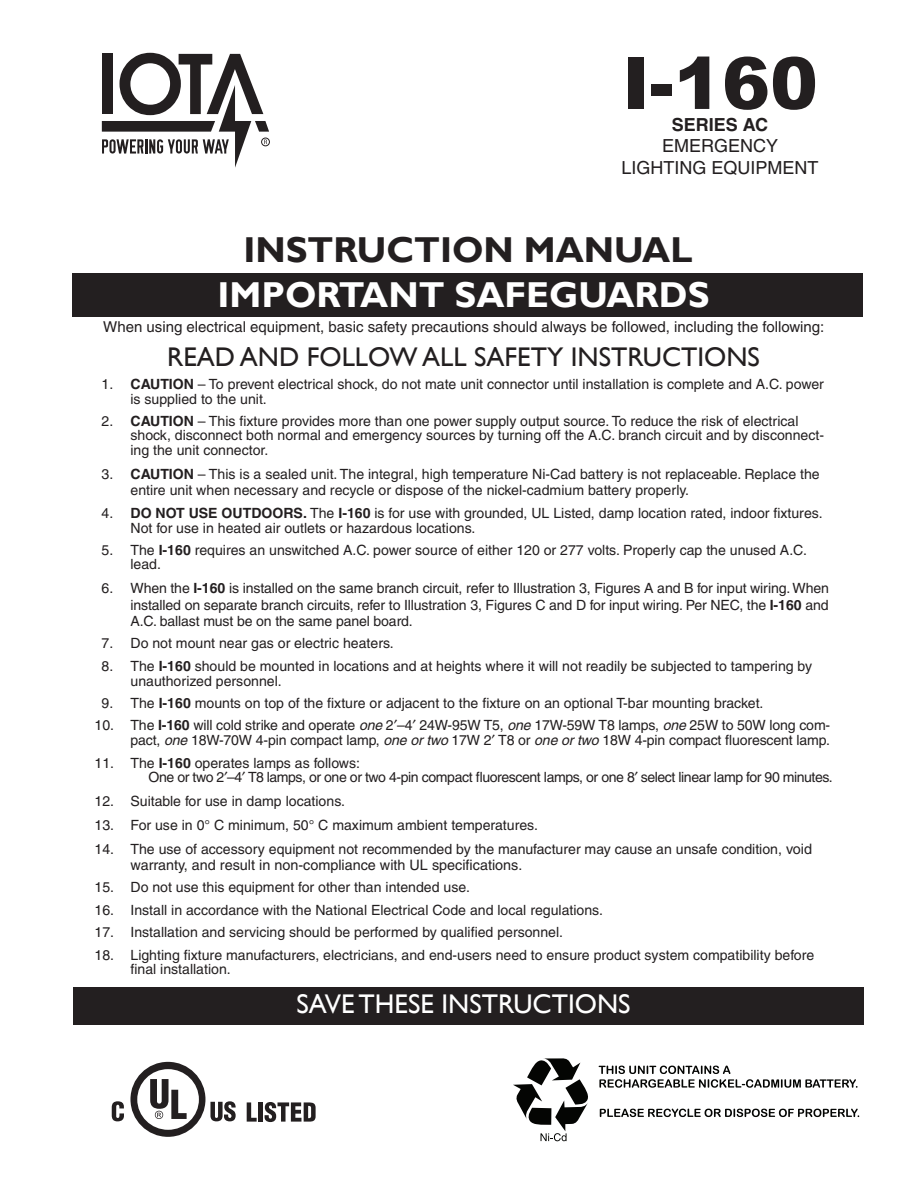
<style>
.page{position:relative;width:918px;height:1188px;background:#fff}
.page>*{position:absolute;margin:0;border:0;box-sizing:border-box;transform-origin:0 0}
.Product_Name{font:900 72px "Arial";color:#231f20}
.Headline{font:700 36px "Gill Sans";color:#fff}
.Headline-2{font:700 36px "Gill Sans";color:#231f20}
.Subhead_1{font:27px "Gill Sans";color:#231f20}
.Hanging_indent{font:27px "Gill Sans";color:#fff}
.Product_Name_2{font:18px "Helvetica";color:#231f20}
.Product_Name_2-2{font:700 18px "Helvetica";color:#231f20}
.Body_text{font:15px "Helvetica";color:#231f20}
.Hanging_indent-2{font:14.4px "Helvetica";color:#231f20}
.Hanging_indent-3{font:14.1px/14.9px "Helvetica";color:#231f20}
.Hanging_indent-4{font:14.1px/14.1px "Helvetica";letter-spacing:-.03em;color:#231f20}
.s1{font-weight:700}
.s2{font-style:italic}
.s3{font-size:14.4px}
.s4{font-size:14.1px}
</style>
<div class="page">
<div style="left:74px;top:988px;width:790px;height:37px;background:#231f20"></div>
<div style="left:73px;top:273px;width:790px;height:44px;background:#231f20"></div>
<svg style="left:247px;top:1102px;width:10px;height:20px"></svg>
<div style="left:258px;top:1102px;width:5px;height:20px;background:#231f20"></div>
<svg style="left:265px;top:1102px;width:51px;height:20px"></svg>
<svg style="left:112px;top:1101px;width:12px;height:20px"></svg>
<svg style="left:130px;top:1062px;width:106px;height:75px"></svg>
<svg style="left:513px;top:1058px;width:75px;height:83px"></svg>
<svg style="left:599px;top:1066px;width:259px;height:22px"></svg>
<svg style="left:600px;top:1109px;width:259px;height:8px"></svg>
<div style="left:261px;top:138px;width:9px;height:8px;border:1px solid #231f20;border-radius:50%"></div>
<svg style="left:102px;top:53px;width:167px;height:115px"></svg>
<p class="Product_Name" style="left:622px;top:31px;width:198px">I-160</p>
<p class="Product_Name_2-2" style="left:672px;top:113px;width:98px">SERIES AC</p>
<p class="Product_Name_2" style="left:662px;top:135px;width:118px">EMERGENCY</p>
<p class="Product_Name_2" style="left:622px;top:157px;width:198px">LIGHTING EQUIPMENT</p>
<p class="Headline-2" style="left:243px;top:228px;width:451px">INSTRUCTION MANUAL</p>
<p class="Headline" style="left:218px;top:273px;width:493px">IMPORTANT SAFEGUARDS</p>
<p class="Body_text" style="left:103px;top:318px;width:723px">When using electrical equipment, basic safety precautions should always be followed, including the following:</p>
<p class="Subhead_1" style="left:167px;top:342px;width:594px">READ AND FOLLOW ALL SAFETY INSTRUCTIONS</p>
<p class="Hanging_indent-3" style="left:130px;top:376px;width:695px;text-indent:-29px">1. <span class="s1">CAUTION</span> – To prevent electrical shock, do not mate unit connector until installation is complete and A.C. power is supplied to the unit.</p>
<p class="Hanging_indent-3" style="left:130px;top:414px;width:695px;line-height:14.4px;text-indent:-29px">2. <span class="s1">CAUTION</span> – This fixture provides more than one power supply output source. To reduce the risk of electrical shock, disconnect both normal and emergency sources by turning off the A.C. branch circuit and by disconnect&shy;ing the unit connector.</p>
<p class="Hanging_indent-3" style="left:130px;top:466px;width:691px;line-height:16.5px;text-indent:-29px">3. <span class="s1">CAUTION</span> – This is a sealed unit. The integral, high temperature Ni-Cad battery is not replaceable. Replace the entire unit when necessary and recycle or dispose of the nickel-cadmium battery properly.</p>
<p class="Hanging_indent-3" style="left:130px;top:505px;width:694px;text-indent:-29px">4. <span class="s1">DO NOT USE OUTDOORS.</span> The <span class="s1">I-160</span> is for use with grounded, UL Listed, damp location rated, indoor fixtures.<br>Not for use in heated air outlets or hazardous locations.</p>
<p class="Hanging_indent-3" style="left:130px;top:543px;width:678px;line-height:14.1px;text-indent:-29px">5. The <span class="s1">I-160</span> requires an unswitched A.C. power source of either 120 or 277 volts. Properly cap the unused A.C. lead.</p>
<p class="Hanging_indent-3" style="left:130px;top:580px;width:700px;line-height:16.5px;text-align:justify;text-indent:-29px">6. When the <span class="s1">I-160</span> is installed on the same branch circuit, refer to Illustration 3, Figures A and B for input wiring. When installed on separate branch circuits, refer to Illustration 3, Figures C and D for input wiring. Per NEC, the <span class="s1">I-160</span> and A.C. ballast must be on the same panel board.</p>
<p class="Hanging_indent-3" style="left:102px;top:636px;width:294px">7. Do not mount near gas or electric heaters.</p>
<p class="Hanging_indent-3" style="left:131px;top:658px;width:683px;text-indent:-29px">8. The <span class="s1">I-160</span> should be mounted in locations and at heights where it will not readily be subjected to tampering by unauthorized personnel.</p>
<p class="Hanging_indent-3" style="left:102px;top:696px;width:663px">9. The <span class="s1">I-160</span> mounts on top of the fixture or adjacent to the fixture on an optional T-bar mounting bracket.</p>
<p class="Hanging_indent-3" style="left:95px;top:718px;width:737px;text-align:right">10. The <span class="s1">I-160</span> will cold strike and operate <span class="s2">one</span> 2 –4 24W-95W T5, <span class="s2">one</span> 17W-59W T8 lamps, <span class="s2">one</span> 25W to 50W long com&shy;pact, <span class="s2">one</span> 18W-70W 4-pin compact lamp, <span class="s2">one or two</span> 17W 2 T8 or <span class="s2">one or two</span> 18W 4-pin compact fluorescent lamp.</p>
<p class="Hanging_indent-4" style="left:149px;top:756px;width:686px;text-indent:-54px">11. The <span class="s1">I-160</span> operates lamps as follows:<br>One or two 2 –4 T8 lamps, or one or two 4-pin compact fluorescent lamps, or one 8 select linear lamp for 90 minutes.</p>
<p class="Hanging_indent-3" style="left:95px;top:793px;width:252px">12. Suitable for use in damp locations.</p>
<p class="Hanging_indent-3" style="left:95px;top:817px;width:445px">13. For use in 0° C minimum, 50° C maximum ambient temperatures.</p>
<p class="Hanging_indent-3" style="left:95px;top:841px;width:719px">14. The use of accessory equipment not recommended by the manufacturer may cause an unsafe condition, <span class="s3">void</span></p>
<p class="Hanging_indent-2" style="left:131px;top:857px;width:393px">warranty, and result in non-compliance with UL specifications<span class="s4">.</span></p>
<p class="Hanging_indent-3" style="left:95px;top:880px;width:377px">15. Do not use this equipment for other than intended use.</p>
<p class="Hanging_indent-3" style="left:95px;top:902px;width:510px">16. Install in accordance with the National Electrical Code and local regulations.</p>
<p class="Hanging_indent-3" style="left:95px;top:925px;width:470px">17. Installation and servicing should be performed by qualified personnel.</p>
<p class="Hanging_indent-3" style="left:131px;top:947px;width:685px;text-indent:-36px">18. Lighting fixture manufacturers, electricians, and end-users need to ensure product system compatibility before final installation.</p>
<p class="Hanging_indent" style="left:297px;top:988px;width:335px">SAVE THESE INSTRUCTIONS</p>
</div>
